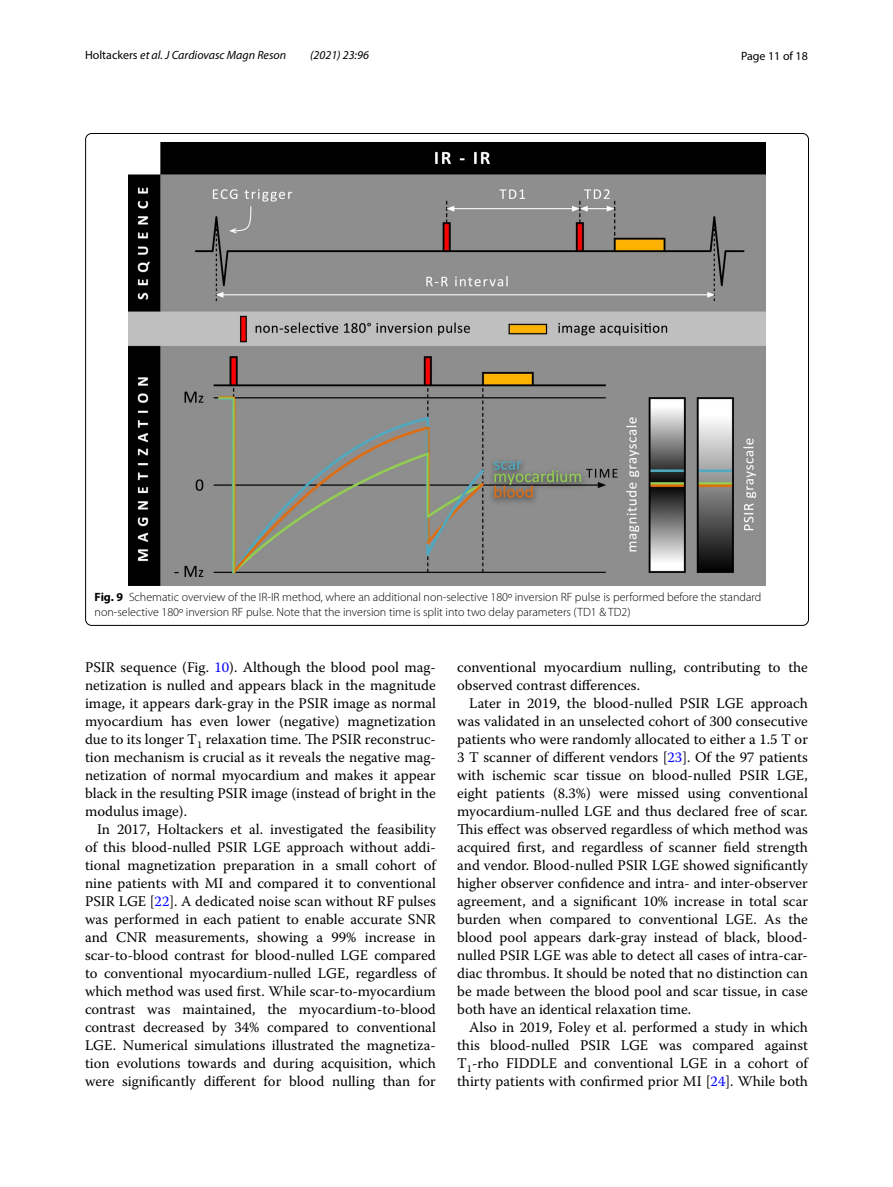
<style>
.page{position:relative;width:893px;height:1187px;background:#fff}
.page>*{position:absolute;margin:0;border:0;box-sizing:border-box;transform-origin:0 0}
.t1{font:14.7px/18px "Warnock Pro";color:#000;text-align:justify}
.t2{font:300 12px/15px "Myriad Pro";color:#000}
.t3{font:italic 12px "Myriad Pro";color:#000}
.t4{font:12px "Myriad Pro";color:#000}
.s1{font-style:normal}
.s2{font-weight:700}
.s3{color:#00f}
</style>
<div class="page">
<img style="left:128px;top:142px;width:638px;height:443px">
<p class="t3" style="left:85px;top:48px;width:203px"><span class="s1">Holtackers</span> et al. J Cardiovasc Magn Reson</p>
<p class="t3" style="left:310px;top:48px;width:60px">(2021) 23:96</p>
<p class="t4" style="left:741px;top:48px;width:68px">Page 11 of 18</p>
<p class="t2" style="left:95px;top:589px;width:668px"><span class="s2">Fig. 9</span> Schematic overview of the IR-IR method, where an additional non-selective 180º inversion RF pulse is performed before the standard non-selective 180º inversion RF pulse. Note that the inversion time is split into two delay parameters (TD1 &amp; TD2)</p>
<p class="t1" style="left:85px;top:658px;width:352px">PSIR sequence (Fig. <span class="s3">10</span>). Although the blood pool mag&shy;netization is nulled and appears black in the magnitude image, it appears dark-gray in the PSIR image as normal myocardium has even lower (negative) magnetization due to its longer T<sub>1</sub> relaxation time. The PSIR reconstruc&shy;tion mechanism is crucial as it reveals the negative mag&shy;netization of normal myocardium and makes it appear black in the resulting PSIR image (instead of bright in the modulus image).</p>
<p class="t1" style="left:85px;top:820px;width:352px;text-indent:12px">In 2017, Holtackers et al. investigated the feasibility of this blood-nulled PSIR LGE approach without addi&shy;tional magnetization preparation in a small cohort of nine patients with MI and compared it to conventional PSIR LGE [<span class="s3">22</span>]. A dedicated noise scan without RF pulses was performed in each patient to enable accurate SNR and CNR measurements, showing a 99% increase in scar-to-blood contrast for blood-nulled LGE compared to conventional myocardium-nulled LGE, regardless of which method was used first. While scar-to-myocardium contrast was maintained, the myocardium-to-blood contrast decreased by 34% compared to conventional LGE. Numerical simulations illustrated the magnetiza&shy;tion evolutions towards and during acquisition, which were significantly different for blood nulling than for</p>
<p class="t1" style="left:457px;top:658px;width:352px">conventional myocardium nulling, contributing to the observed contrast differences.</p>
<p class="t1" style="left:457px;top:694px;width:352px;text-indent:12px">Later in 2019, the blood-nulled PSIR LGE approach was validated in an unselected cohort of 300 consecutive patients who were randomly allocated to either a 1.5 T or 3 T scanner of different vendors [<span class="s3">23</span>]. Of the 97 patients with ischemic scar tissue on blood-nulled PSIR LGE, eight patients (8.3%) were missed using conventional myocardium-nulled LGE and thus declared free of scar.<br>This effect was observed regardless of which method was acquired first, and regardless of scanner field strength and vendor. Blood-nulled PSIR LGE showed significantly higher observer confidence and intra- and inter-observer agreement, and a significant 10% increase in total scar burden when compared to conventional LGE. As the blood pool appears dark-gray instead of black, blood&shy;nulled PSIR LGE was able to detect all cases of intra-car&shy;diac thrombus. It should be noted that no distinction can be made between the blood pool and scar tissue, in case both have an identical relaxation time.</p>
<p class="t1" style="left:457px;top:1018px;width:352px;text-indent:12px">Also in 2019, Foley et al. performed a study in which this blood-nulled PSIR LGE was compared against T<sub>1</sub>-rho FIDDLE and conventional LGE in a cohort of thirty patients with confirmed prior MI [<span class="s3">24</span>]. While both</p>
</div>
